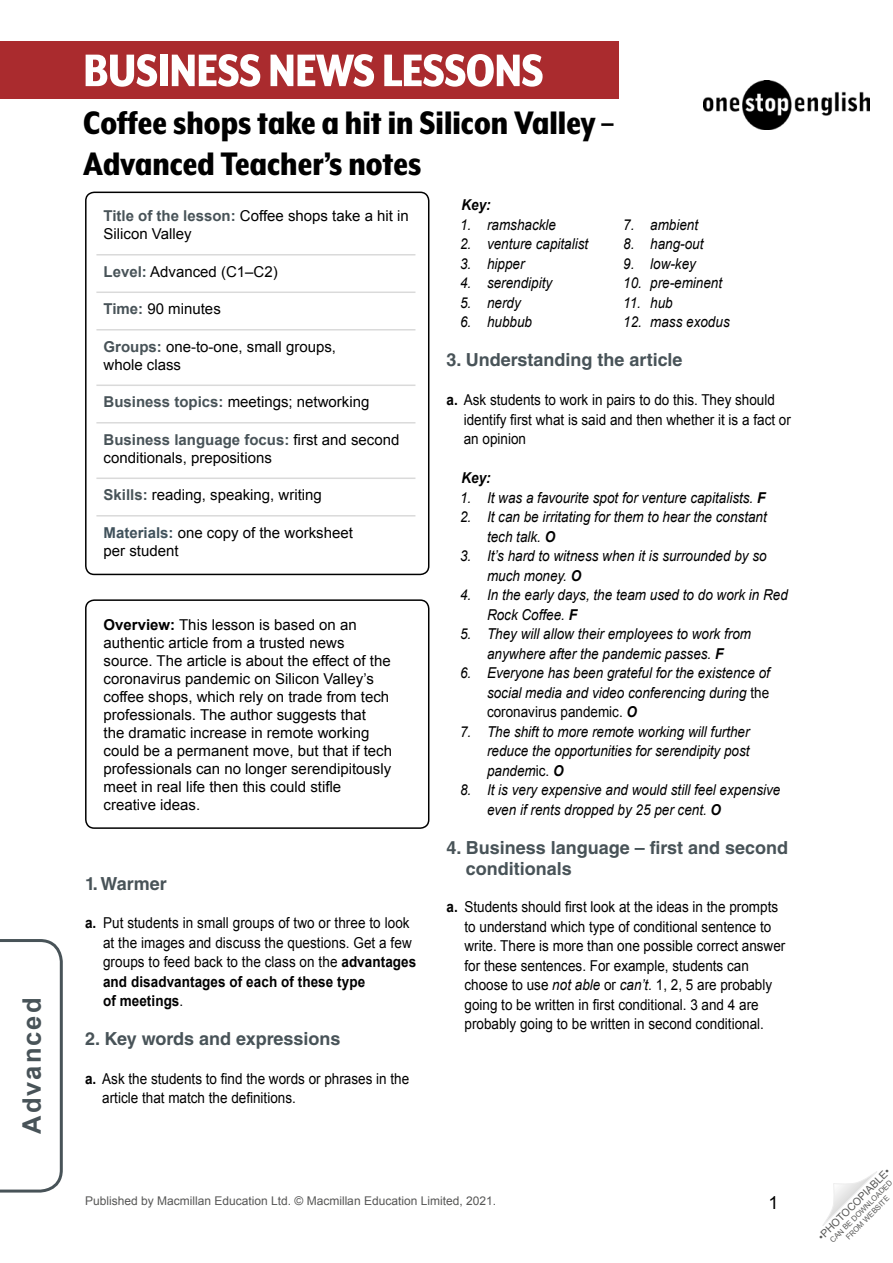
<style>
.page{position:relative;width:893px;height:1263px;background:#fff}
.page>*{position:absolute;margin:0;border:0;box-sizing:border-box;transform-origin:0 0}
.Article_Title{font:800 52.5px "Mr Eaves XL Mod Nar OT";letter-spacing:-.015em;color:#fff}
.Article_Subtitle1{font:800 37.5px/40.5px "Mr Eaves XL Mod Nar OT";color:#000}
.t1{font:700 25.5px "Arial";letter-spacing:.08em;color:#485358}
.TN__Title{font:700 18px/21.6px "Helvetica LT Std";color:#485358}
.t2{font:18px "Arial";color:#000}
.t3{font:italic 15px/19.5px "Arial";color:#000;scale:.9 1}
.TN__Body_text{font:15px/19.5px "Arial";color:#000;scale:.9 1}
.TN__FT_box_body{font:15px/18px "Arial";color:#000}
.TN__Info_box_-_body{font:15px/18px "Arial";color:#000}
.TN__Key_title{font:italic 700 15px "Arial";color:#000;scale:.9 1}
.t4{font:12px "Arial";color:#575756}
.t5{font:10.5px "Arial";color:#575756}
.t6{font:7.5px/9px "Arial";color:#575756;text-align:center}
.s1{font-weight:700;color:#485358}
.s2{font-weight:700;color:#40515b}
.s3{font-weight:700}
.s4{font-style:normal}
.s5{font-style:italic}
</style>
<div class="page">
<svg style="left:822px;top:1171px;width:55px;height:55px"></svg>
<svg style="left:0;top:939px;width:63px;height:254px"></svg>
<div style="left:0;top:41px;width:619px;height:58px;background:#aa2b2e"></div>
<img style="left:704px;top:80px;width:165px;height:49px">
<hr style="left:96px;top:254px;width:319px;height:1px;background:#dadada">
<hr style="left:96px;top:291px;width:319px;height:2px;background:#dadada">
<hr style="left:96px;top:329px;width:319px;height:1px;background:#dadada">
<hr style="left:96px;top:384px;width:319px;height:2px;background:#dadada">
<hr style="left:96px;top:422px;width:319px;height:1px;background:#dadada">
<hr style="left:96px;top:477px;width:319px;height:2px;background:#dadada">
<hr style="left:96px;top:515px;width:319px;height:1px;background:#dadada">
<div style="left:85px;top:192px;width:344px;height:383px;border:2px solid #000;border-radius:9px"></div>
<div style="left:85px;top:599px;width:344px;height:230px;border:2px solid #000;border-radius:9px"></div>
<h3 class="t1" style="left:15px;top:1134px;width:138px;rotate:-90deg">Advanced</h3>
<p class="Article_Title" style="left:83px;top:42px;width:462px">BUSINESS NEWS LESSONS</p>
<p class="Article_Subtitle1" style="left:83px;top:102px;width:532px">Coffee shops take a hit in Silicon Valley –<br>Advanced Teacher’s notes</p>
<p class="TN__Info_box_-_body" style="left:104px;top:207px;width:307px"><span class="s1">Title of the lesson:</span> Coffee shops take a hit in<br>Silicon Valley</p>
<p class="TN__Info_box_-_body" style="left:104px;top:262px;width:176px"><span class="s1">Level:</span> Advanced (C1–C2)</p>
<p class="TN__Info_box_-_body" style="left:104px;top:300px;width:119px"><span class="s1">Time:</span> 90 minutes</p>
<p class="TN__Info_box_-_body" style="left:104px;top:337px;width:234px"><span class="s1">Groups:</span> one-to-one, small groups, whole class</p>
<p class="TN__Info_box_-_body" style="left:104px;top:393px;width:267px"><span class="s1">Business topics:</span> meetings; networking</p>
<p class="TN__Info_box_-_body" style="left:104px;top:430px;width:297px"><span class="s1">Business language focus:</span> first and second conditionals, prepositions</p>
<p class="TN__Info_box_-_body" style="left:104px;top:486px;width:220px"><span class="s1">Skills:</span> reading, speaking, writing</p>
<p class="TN__Info_box_-_body" style="left:104px;top:523px;width:251px"><span class="s2">Materials:</span> one copy of the worksheet per student</p>
<p class="TN__FT_box_body" style="left:104px;top:616px;width:290px"><span class="s3">Overview:</span> This lesson is based on an authentic article from a trusted news source. The article is about the effect of the coronavirus pandemic on Silicon Valley’s coffee shops, which rely on trade from tech professionals. The author suggests that<br>the dramatic increase in remote working could be a permanent move, but that if tech professionals can no longer serendipitously meet in real life then this could stifle creative ideas.</p>
<p class="TN__Title" style="left:85px;top:872px;width:83px">1. Warmer</p>
<p class="TN__Body_text" style="left:103px;top:913px;width:350px;text-indent:-18px"><span class="s3">a.</span> Put students in small groups of two or three to look at the images and discuss the questions. Get a few groups to feed back to the class on the <span class="s3">advantages and disadvantages of each of these type<br>of meetings</span>.</p>
<p class="TN__Title" style="left:85px;top:1027px;width:257px">2. Key words and expressions</p>
<p class="TN__Body_text" style="left:102px;top:1069px;width:343px;text-indent:-17px"><span class="s3">a.</span> Ask the students to find the words or phrases in the article that match the definitions.</p>
<p class="TN__Key_title" style="left:461px;top:195px;width:34px">Key:</p>
<p class="t3" style="left:460px;top:215px;width:108px">1. ramshackle</p>
<p class="t3" style="left:460px;top:234px;width:144px">2. venture capitalist</p>
<p class="t3" style="left:460px;top:254px;width:73px">3. hipper</p>
<p class="t3" style="left:460px;top:273px;width:104px">4. serendipity</p>
<p class="t3" style="left:460px;top:293px;width:69px">5. nerdy</p>
<p class="t3" style="left:460px;top:312px;width:82px">6. hubbub</p>
<p class="t3" style="left:623px;top:215px;width:85px">7. ambient</p>
<p class="t3" style="left:623px;top:234px;width:91px">8. hang-out</p>
<p class="t3" style="left:623px;top:254px;width:82px">9. low-key</p>
<p class="t3" style="left:623px;top:273px;width:112px">10. pre-eminent</p>
<p class="t3" style="left:623px;top:293px;width:57px">11. hub</p>
<p class="t3" style="left:623px;top:312px;width:120px">12. mass exodus</p>
<p class="TN__Title" style="left:446px;top:349px;width:238px">3. Understanding the article</p>
<p class="TN__Body_text" style="left:464px;top:390px;width:365px;text-indent:-17px"><span class="s3">a.</span> Ask students to work in pairs to do this. They should identify first what is said and then whether it is a fact or an opinion</p>
<p class="TN__Key_title" style="left:461px;top:468px;width:34px">Key:</p>
<p class="t3" style="left:460px;top:488px;width:341px">1. It was a favourite spot for venture capitalists. <span class="s3">F</span></p>
<p class="t3" style="left:487px;top:507px;width:312px;text-indent:-27px">2. It can be irritating for them to hear the constant tech talk. <span class="s3">O</span></p>
<p class="t3" style="left:487px;top:546px;width:312px;text-indent:-27px">3. It’s hard to witness when it is surrounded by so much money. <span class="s3">O</span></p>
<p class="t3" style="left:487px;top:585px;width:336px;text-indent:-27px">4. In the early days, the team used to do work in Red<br>Rock Coffee. <span class="s3">F</span></p>
<p class="t3" style="left:460px;top:624px;width:325px;text-align:center">5. They will allow their employees to work from anywhere after the pandemic passes. <span class="s3">F</span></p>
<p class="t3" style="left:487px;top:663px;width:316px;text-align:justify;text-indent:-27px">6. Everyone has been grateful for the existence of social media and video conferencing during <span class="s4">the coronavirus pandemic.</span> <span class="s3">O</span></p>
<p class="t3" style="left:487px;top:722px;width:293px;text-align:justify;text-indent:-27px">7. The shift to more remote working will further reduce the opportunities for serendipity post pandem<span class="s4">ic.</span> <span class="s3">O</span></p>
<p class="t3" style="left:487px;top:780px;width:327px;text-indent:-27px">8. It is very expensive and would still feel expensive even if rents dropped by 25 per cent. <span class="s3">O</span></p>
<p class="TN__Title" style="left:466px;top:836px;width:324px;text-indent:-19px">4. Business language – first and second conditionals</p>
<p class="TN__Body_text" style="left:464px;top:897px;width:358px;text-indent:-18px"><span class="s3">a.</span> Students should first look at the ideas in the prompts to understand which type of conditional sentence to write. There is more than one possible correct answer for these sentences. For example, students can choose to use <span class="s5">not able</span> or <span class="s5">can’t.</span> 1, 2, 5 are probably going to be written in first conditional. 3 and 4 are probably going to be written in second conditional.</p>
<p class="t4" style="left:85px;top:1193px;width:413px">Published by Macmillan Education Ltd. © Macmillan Education Limited, 2021.</p>
<p class="t2" style="left:769px;top:1191px;width:12px">1</p>
<p class="t5" style="left:815px;top:1233px;width:99px;rotate:-45deg">•PHOTOCOPIABLE•</p>
<p class="t6" style="left:828px;top:1238px;width:86px;rotate:-45deg">CAN BE DOWNLOADED<br>FROM WEBSITE</p>
</div>
